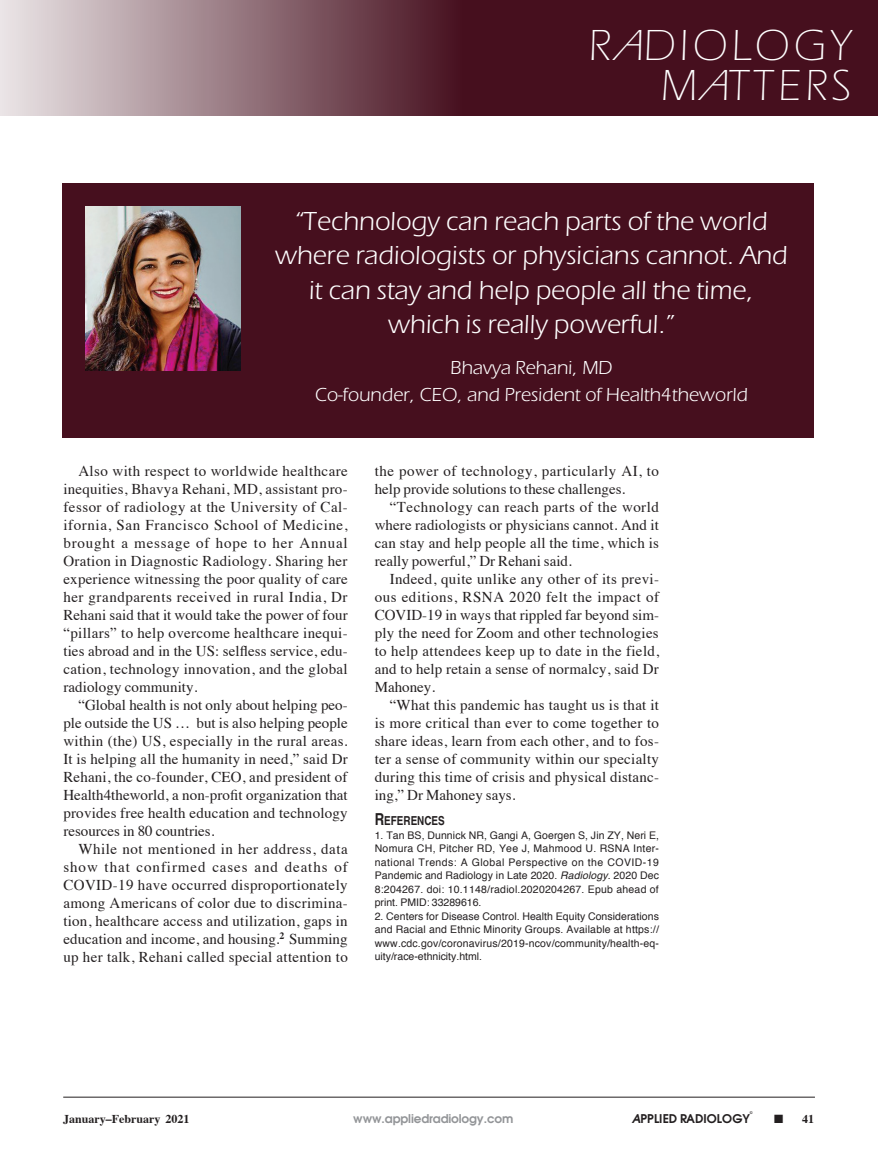
<style>
.page{position:relative;width:878px;height:1175px;background:#fff}
.page>*{position:absolute;margin:0;border:0;box-sizing:border-box;transform-origin:0 0}
.t1{font:300 45px/40.5px "Itc Eras";letter-spacing:.09em;color:#fff;text-align:right}
.RM_large_quote{font:27px/34.5px "Itc Eras";color:#fff;text-align:center}
.RM_large_quote_autho{font:19.5px/27px "Itc Eras";color:#fff;text-align:center}
.Article_body_copy{font:15px/18px "Times";letter-spacing:.015em;color:#231f20;text-align:justify}
.Article_References_S{font:700 12.3px "Helvetica";color:#231f20;scale:.8 1}
.t2{font:600 12px "Avant Garde";letter-spacing:-.01em;color:#939598}
.t3{font:700 12px "Times";color:#231f20}
.t4{font:600 12px "Avant Garde";color:#231f20}
.Article_References{font:10.5px/13.5px "Helvetica";letter-spacing:.015em;color:#231f20;text-align:justify}
.t5{font:600 3.75px "Avant Garde";color:#231f20}
.s1{font-style:italic}
.s2{font-size:16.5px}
</style>
<div class="page">
<svg style="left:0;top:0;width:878px;height:115px;background:#714753"></svg>
<hr style="left:63px;top:1096px;width:752px;height:1px;background:#231f20">
<div style="left:63px;top:183px;width:751px;height:255px;background:#460f1e"></div>
<img style="left:86px;top:207px;width:155px;height:163px">
<h1 class="t1" style="left:588px;top:25px;width:264px">R<span class="s1">A</span>DIOLOGY<br>M<span class="s1">A</span>TTERS</h1>
<p class="RM_large_quote" style="left:275px;top:204px;width:514px">“Technology can reach parts of the world where radiologists or physicians cannot. And it can stay and help people all the time, which is really powerful.”</p>
<p class="RM_large_quote_autho" style="left:314px;top:354px;width:434px">Bhavya Rehani, MD<br>Co-founder, CEO, and President of Health4theworld</p>
<p class="Article_body_copy" style="left:63px;top:460px;width:286px;text-indent:15px">Also with respect to worldwide healthcare inequities, Bhavya Rehani, MD, assistant pro&shy;fessor of radiology at the University of Cal&shy;ifornia, San Francisco School of Medicine, brought a message of hope to her Annual Oration in Diagnostic Radiology. Sharing her experience witnessing the poor quality of care her grandparents received in rural India, Dr Rehani said that it would take the power of four “pillars” to help overcome healthcare inequi&shy;ties abroad and in the US: selfless service, edu&shy;cation, technology innovation, and the global radiology community.</p>
<p class="Article_body_copy" style="left:63px;top:694px;width:286px;text-indent:15px">“Global health is not only about helping peo&shy;ple outside the US … but is also helping people within (the) US, especially in the rural areas.<br>It is helping all the humanity in need,” said Dr Rehani, the co-founder, CEO, and president of Health4theworld, a non-profit organization that provides free health education and technology resources in 80 countries.</p>
<p class="Article_body_copy" style="left:63px;top:838px;width:286px;text-indent:15px">While not mentioned in her address, data show that confirmed cases and deaths of COVID-19 have occurred disproportionately among Americans of color due to discrimina&shy;tion, healthcare access and utilization, gaps in education and income, and housing.<sup>2</sup> Summing up her talk, Rehani called special attention to</p>
<p class="Article_body_copy" style="left:375px;top:460px;width:286px">the power of technology, particularly AI, to help provide solutions to these challenges.</p>
<p class="Article_body_copy" style="left:375px;top:496px;width:286px;text-indent:15px">“Technology can reach parts of the world where radiologists or physicians cannot. And it can stay and help people all the time, which is really powerful,” Dr Rehani said.</p>
<p class="Article_body_copy" style="left:375px;top:568px;width:286px;text-indent:15px">Indeed, quite unlike any other of its previ&shy;ous editions, RSNA 2020 felt the impact of COVID-19 in ways that rippled far beyond sim&shy;ply the need for Zoom and other technologies to help attendees keep up to date in the field, and to help retain a sense of normalcy, said Dr Mahoney.</p>
<p class="Article_body_copy" style="left:375px;top:694px;width:286px;text-indent:15px">“What this pandemic has taught us is that it is more critical than ever to come together to share ideas, learn from each other, and to fos&shy;ter a sense of community within our specialty during this time of crisis and physical distanc&shy;ing,” Dr Mahoney says.</p>
<p class="Article_References_S" style="left:375px;top:813px;width:89px"><span class="s2">R</span>EFERENCES</p>
<p class="Article_References" style="left:375px;top:829px;width:286px">1. Tan BS, Dunnick NR, Gangi A, Goergen S, Jin ZY, Neri E, Nomura CH, Pitcher RD, Yee J, Mahmood U. RSNA Inter&shy;national Trends: A Global Perspective on the COVID-19<br>Pandemic and Radiology in Late 2020. <span class="s1">Radiology</span>. 2020 Dec 8:204267. doi: 10.1148/radiol.2020204267. Epub ahead of print. PMID: 33289616.</p>
<p class="Article_References" style="left:375px;top:910px;width:286px">2. Centers for Disease Control. Health Equity Considerations and Racial and Ethnic Minority Groups. Available at https:// www.cdc.gov/coronavirus/2019-ncov/community/health-eq&shy;uity/race-ethnicity.html.</p>
<p class="t5" style="left:749px;top:1110px;width:4px">©</p>
<p class="t2" style="left:353px;top:1110px;width:162px">www.appliedradiology.com</p>
<p class="t4" style="left:631px;top:1110px;width:120px"><span class="s1">A</span>PPLIED RADIOLOGY</p>
<p class="t3" style="left:63px;top:1107px;width:128px">January–February 2021</p>
<p class="t3" style="left:774px;top:1107px;width:41px">■ 41</p>
</div>
